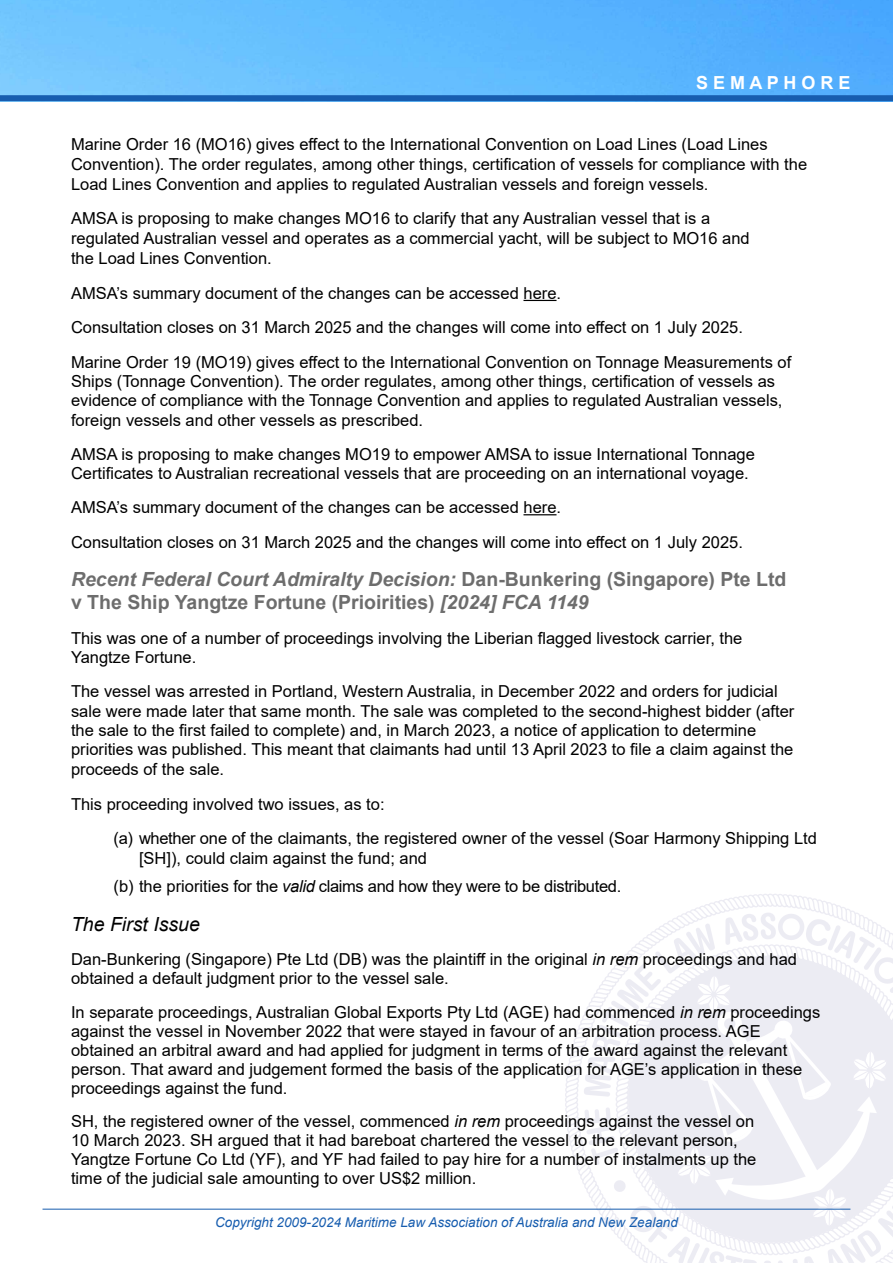
<style>
.page{position:relative;width:893px;height:1263px;background:#fff}
.page>*{position:absolute;margin:0;border:0;box-sizing:border-box;transform-origin:0 0}
.t1{font:700 19.5px/23.4px "Arial";color:#6d6d6d}
.t2{font:italic 19.5px "Arial";color:#000}
.t3{font:700 18px "Arial";color:#fff}
.t4{font:16.5px/18.9px "Arial";color:#000}
.t5{font:italic 13.5px "Arial";color:#175daf}
.s1{font-style:italic}
</style>
<div class="page">
<svg style="left:564px;top:1015px;width:20px;height:194px"></svg>
<svg style="left:697px;top:894px;width:148px;height:14px"></svg>
<svg style="left:584px;top:912px;width:309px;height:351px"></svg>
<hr style="left:43px;top:1209px;width:807px;height:1px;background:#175daf">
<img style="left:0;top:0;width:893px;height:95px">
<div style="left:0;top:95px;width:893px;height:6px;background:#175daf"></div>
<hr style="left:523px;top:300px;width:33px;height:1px;background:#000">
<hr style="left:523px;top:514px;width:33px;height:1px;background:#000">
<p class="t3" style="left:696px;top:70px;width:156px">S E M A P H O R E</p>
<p class="t4" style="left:71px;top:134px;width:738px;line-height:19.8px">Marine Order 16 (MO16) gives effect to the International Convention on Load Lines (Load Lines<br>Convention). The order regulates, among other things, certification of vessels for compliance with the<br>Load Lines Convention and applies to regulated Australian vessels and foreign vessels.</p>
<p class="t4" style="left:71px;top:209px;width:680px;line-height:19.8px">AMSA is proposing to make changes MO16 to clarify that any Australian vessel that is a regulated Australian vessel and operates as a commercial yacht, will be subject to MO16 and the Load Lines Convention.</p>
<p class="t4" style="left:71px;top:275px;width:722px;line-height:34.7px">AMSA’s summary document of the changes can be accessed here.<br>Consultation closes on 31 March 2025 and the changes will come into effect on 1 July 2025.<br>Marine Order 19 (MO19) gives effect to the International Convention on Tonnage Measurements of</p>
<p class="t4" style="left:71px;top:372px;width:713px">Ships (Tonnage Convention). The order regulates, among other things, certification of vessels as evidence of compliance with the Tonnage Convention and applies to regulated Australian vessels, foreign vessels and other vessels as prescribed.</p>
<p class="t4" style="left:71px;top:444px;width:685px">AMSA is proposing to make changes MO19 to empower AMSA to issue International Tonnage<br>Certificates to Australian recreational vessels that are proceeding on an international voyage.</p>
<p class="t4" style="left:71px;top:490px;width:673px;line-height:34.7px">AMSA’s summary document of the changes can be accessed here.<br>Consultation closes on 31 March 2025 and the changes will come into effect on 1 July 2025.</p>
<p class="t1" style="left:71px;top:568px;width:717px"><span class="s1">Recent Federal Court Admiralty Decision:</span> Dan-Bunkering (Singapore) Pte Ltd v The Ship Yangtze Fortune (Prioirities) <span class="s1">[2024] FCA 1149</span></p>
<p class="t4" style="left:71px;top:629px;width:673px">This was one of a number of proceedings involving the Liberian flagged livestock carrier, the<br>Yangtze Fortune.</p>
<p class="t4" style="left:71px;top:682px;width:725px;line-height:19.4px">The vessel was arrested in Portland, Western Australia, in December 2022 and orders for judicial sale were made later that same month. The sale was completed to the second-highest bidder (after the sale to the first failed to complete) and, in March 2023, a notice of application to determine priorities was published. This meant that claimants had until 13 April 2023 to file a claim against the proceeds of the sale.</p>
<p class="t4" style="left:114px;top:786px;width:705px;line-height:34.7px;text-indent:-43px">This proceeding involved two issues, as to:<br>(a) whether one of the claimants, the registered owner of the vessel (Soar Harmony Shipping Ltd</p>
<p class="t4" style="left:114px;top:844px;width:509px;line-height:28.3px;text-indent:26px">[SH]), could claim against the fund; and<br>(b) the priorities for the <span class="s1">valid</span> claims and how they were to be distributed.</p>
<p class="t2" style="left:71px;top:911px;width:130px">The First Issue</p>
<p class="t4" style="left:71px;top:950px;width:728px">Dan-Bunkering (Singapore) Pte Ltd (DB) was the plaintiff in the original <span class="s1">in rem</span> proceedings and had obtained a default judgment prior to the vessel sale.</p>
<p class="t4" style="left:71px;top:1002px;width:751px">In separate proceedings, Australian Global Exports Pty Ltd (AGE) had commenced <span class="s1">in rem</span> proceedings against the vessel in November 2022 that were stayed in favour of an arbitration process. AGE obtained an arbitral award and had applied for judgment in terms of the award against the relevant person. That award and judgement formed the basis of the application for AGE’s application in these proceedings against the fund.</p>
<p class="t4" style="left:71px;top:1112px;width:687px">SH, the registered owner of the vessel, commenced <span class="s1">in rem</span> proceedings against the vessel on 10 March 2023. SH argued that it had bareboat chartered the vessel to the relevant person, Yangtze Fortune Co Ltd (YF), and YF had failed to pay hire for a number of instalments up the time of the judicial sale amounting to over US$2 million.</p>
<p class="t5" style="left:215px;top:1213px;width:464px">Copyright 2009-2024 Maritime Law Association of Australia and New Zealand</p>
</div>
